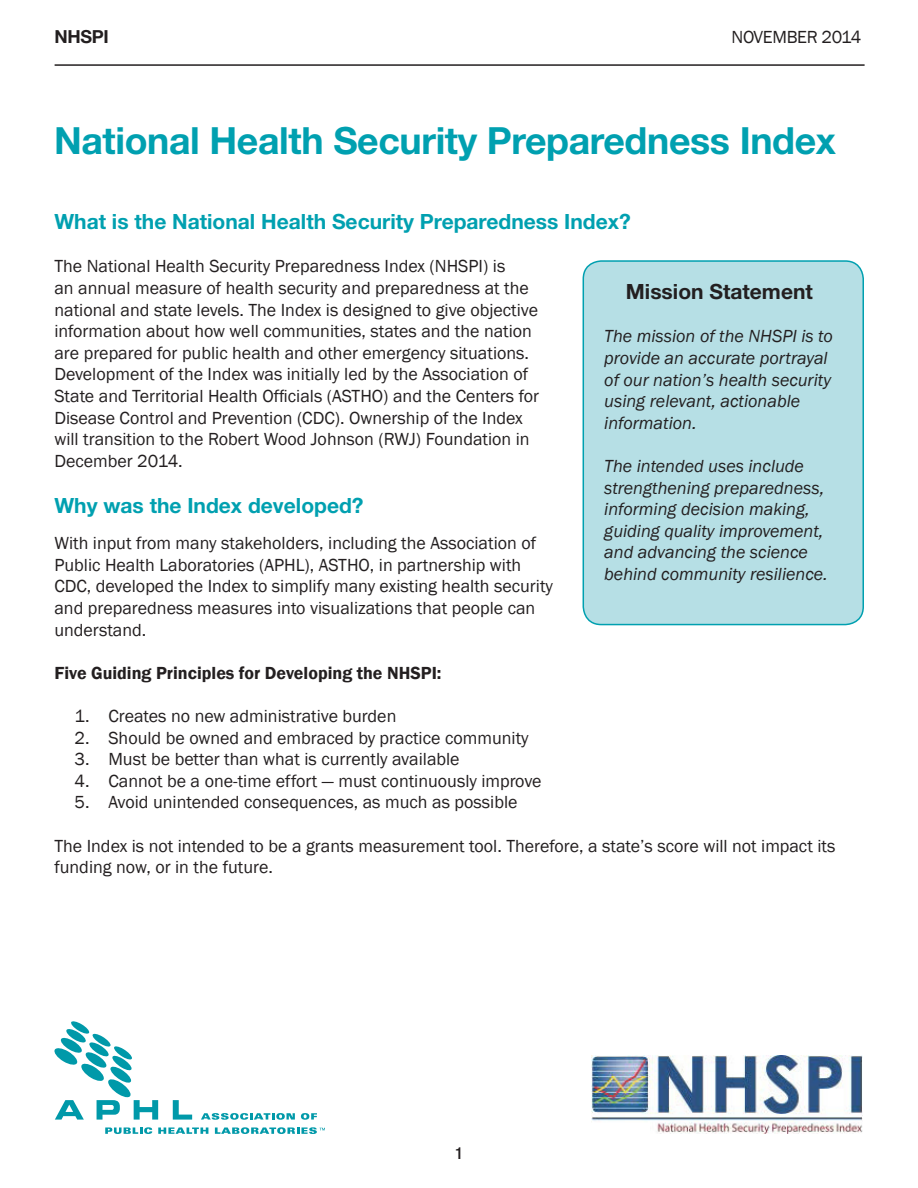
<style>
.page{position:relative;width:918px;height:1188px;background:#fff}
.page>*{position:absolute;margin:0;border:0;box-sizing:border-box;transform-origin:0 0}
.t1{font:700 37.5px "Helvetica Neue LT Std";letter-spacing:-.01em;color:#00a0b0}
.Heading_1{font:700 21px "Helvetica Neue LT Std";color:#00a0b0}
.t2{font:700 21px "Helvetica Neue LT Std";color:#231f20}
.t3{font:18px/21.6px "Franklin Gothic";color:#231f20}
.t4{font:italic 18px/21.6px "Franklin Gothic";color:#231f20}
.t5{font:600 18px "Franklin Gothic";color:#231f20}
.t6{font:18px "Franklin Gothic";letter-spacing:-.02em;color:#231f20}
.t7{font:700 18px "Helvetica Neue LT Std";letter-spacing:-.02em;color:#231f20}
.t8{font:500 condensed 16.5px "Helvetica Neue LT Std";color:#231f20}
</style>
<div class="page">
<hr style="left:55px;top:64px;width:810px;height:2px;background:#231f20">
<div style="left:583px;top:261px;width:280px;height:364px;background:#b6dfe5;border-radius:18px"></div>
<div style="left:583px;top:260px;width:281px;height:365px;border:2px solid #00a0b0;border-radius:18px"></div>
<img style="left:591px;top:1055px;width:272px;height:79px">
<svg style="left:105px;top:1127px;width:47px;height:7px"></svg>
<svg style="left:158px;top:1128px;width:50px;height:6px"></svg>
<svg style="left:215px;top:1127px;width:110px;height:7px"></svg>
<svg style="left:201px;top:1113px;width:94px;height:7px"></svg>
<svg style="left:301px;top:1113px;width:16px;height:7px"></svg>
<svg style="left:173px;top:1100px;width:19px;height:20px"></svg>
<svg style="left:54px;top:1021px;width:104px;height:99px"></svg>
<p class="t7" style="left:55px;top:26px;width:56px">NHSPI</p>
<p class="t6" style="left:732px;top:26px;width:131px">NOVEMBER 2014</p>
<p class="t1" style="left:54px;top:118px;width:784px">National Health Security Preparedness Index</p>
<p class="Heading_1" style="left:54px;top:209px;width:578px">What is the National Health Security Preparedness Index?</p>
<p class="t3" style="left:54px;top:256px;width:486px">The National Health Security Preparedness Index (NHSPI) is<br>an annual measure of health security and preparedness at the national and state levels. The Index is designed to give objective information about how well communities, states and the nation are prepared for public health and other emergency situations.<br>Development of the Index was initially led by the Association of State and Territorial Health Officials (ASTHO) and the Centers for Disease Control and Prevention (CDC). Ownership of the Index will transition to the Robert Wood Johnson (RWJ) Foundation in December 2014.</p>
<p class="Heading_1" style="left:54px;top:492px;width:311px">Why was the Index developed?</p>
<p class="t3" style="left:54px;top:533px;width:500px">With input from many stakeholders, including the Association of Public Health Laboratories (APHL), ASTHO, in partnership with CDC, developed the Index to simplify many existing health security and preparedness measures into visualizations that people can understand.</p>
<p class="t5" style="left:54px;top:662px;width:389px">Five Guiding Principles for Developing the NHSPI:</p>
<p class="t3" style="left:75px;top:706px;width:323px">1. Creates no new administrative burden</p>
<p class="t3" style="left:75px;top:727px;width:456px">2. Should be owned and embraced by practice community</p>
<p class="t3" style="left:75px;top:749px;width:387px">3. Must be better than what is currently available</p>
<p class="t3" style="left:75px;top:770px;width:468px">4. Cannot be a one-time effort — must continuously improve</p>
<p class="t3" style="left:75px;top:792px;width:444px">5. Avoid unintended consequences, as much as possible</p>
<p class="t3" style="left:54px;top:835px;width:783px">The Index is not intended to be a grants measurement tool. Therefore, a state’s score will not impact its funding now, or in the future.</p>
<p class="t2" style="left:626px;top:279px;width:189px">Mission Statement</p>
<p class="t4" style="left:604px;top:326px;width:230px">The mission of the NHSPI is to provide an accurate portrayal of our nation’s health security using relevant, actionable information.</p>
<p class="t4" style="left:604px;top:456px;width:225px">The intended uses include strengthening preparedness, informing decision making, guiding quality improvement, and advancing the science behind community resilience.</p>
<p class="t8" style="left:455px;top:1144px;width:9px">1</p>
</div>
